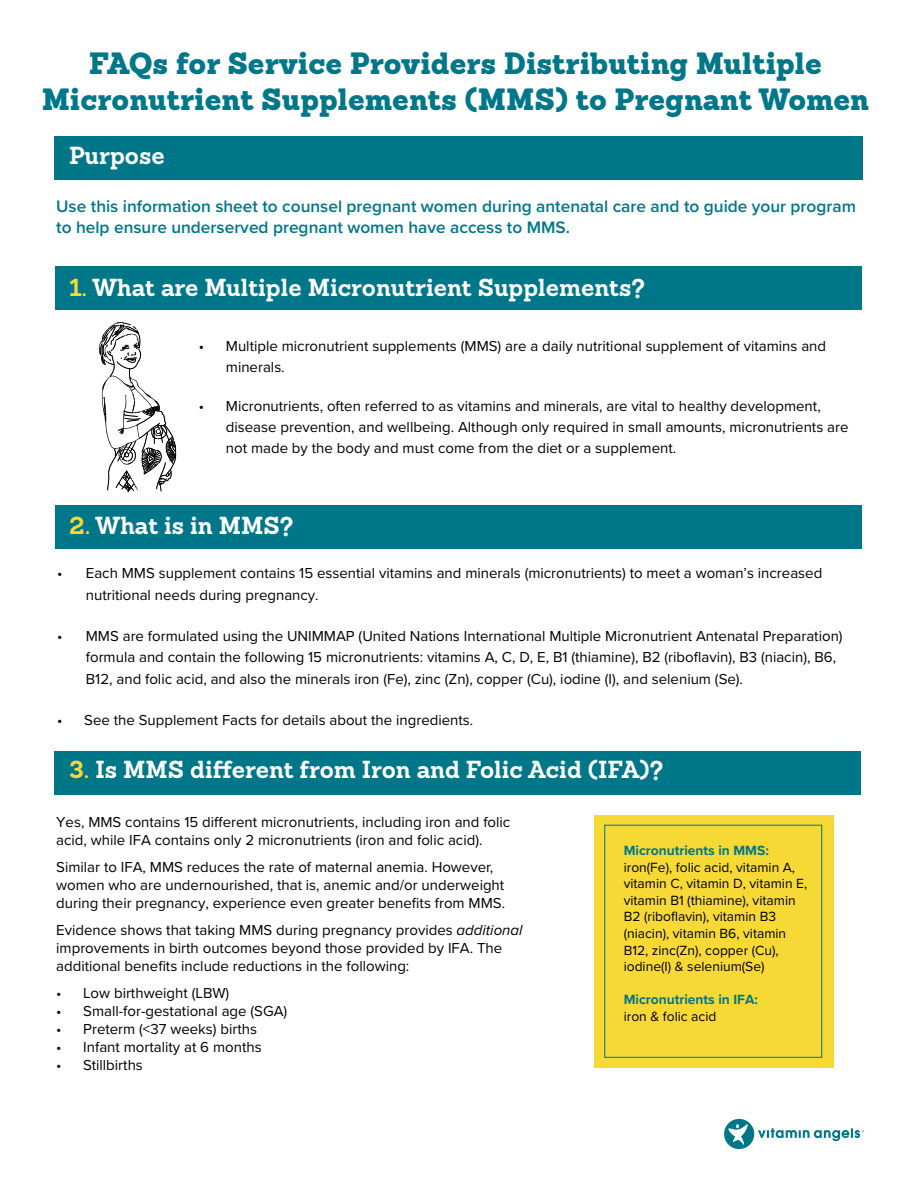
<style>
.page{position:relative;width:918px;height:1188px;background:#fff}
.page>*{position:absolute;margin:0;border:0;box-sizing:border-box;transform-origin:0 0}
.t1{font:900 30px/36px "Sanchez";color:#007789;text-align:center}
.t2{font:700 24px "Sanchez";color:#fff}
.t3{font:600 17.25px/20.7px "Proxima Nova";color:#007789}
.t4{font:15px/18px "Proxima Nova";color:#000}
.t5{font:13.8px/16.6px "Proxima Nova";color:#000}
.t6{font:700 13.8px "Proxima Nova";color:#007789}
.s1{color:#f6d935}
.s2{font-style:italic}
</style>
<div class="page">
<div style="left:54px;top:751px;width:807px;height:44px;background:#007789"></div>
<div style="left:55px;top:136px;width:808px;height:44px;background:#007789"></div>
<svg style="left:99px;top:322px;width:77px;height:170px"></svg>
<div style="left:55px;top:266px;width:807px;height:43px;background:#007789"></div>
<div style="left:55px;top:505px;width:807px;height:43px;background:#007789"></div>
<svg style="left:724px;top:1119px;width:140px;height:30px"></svg>
<div style="left:594px;top:815px;width:240px;height:252px;background:#f6d935"></div>
<h1 class="t1" style="left:42px;top:45px;width:829px">FAQs for Service Providers Distributing Multiple<br>Micronutrient Supplements (MMS) to Pregnant Women</h1>
<h2 class="t2" style="left:69px;top:139px;width:97px">Purpose</h2>
<p class="t3" style="left:56px;top:195px;width:801px">Use this information sheet to counsel pregnant women during antenatal care and to guide your program to help ensure underserved pregnant women have access to MMS.</p>
<h2 class="t2" style="left:69px;top:271px;width:577px"><span class="s1">1.</span> What are Multiple Micronutrient Supplements?</h2>
<p class="t4" style="left:226px;top:335px;width:602px;line-height:21px;text-indent:-27px">• Multiple micronutrient supplements (MMS) are a daily nutritional supplement of vitamins and minerals.</p>
<p class="t4" style="left:226px;top:395px;width:624px;line-height:21px;text-indent:-27px">• Micronutrients, often referred to as vitamins and minerals, are vital to healthy development, disease prevention, and wellbeing. Although only required in small amounts, micronutrients are not made by the body and must come from the diet or a supplement.</p>
<h2 class="t2" style="left:69px;top:509px;width:226px"><span class="s1">2.</span> What is in MMS?</h2>
<p class="t4" style="left:86px;top:562px;width:738px;line-height:21.6px;text-indent:-29px">• Each MMS supplement contains 15 essential vitamins and minerals (micronutrients) to meet a woman’s increased nutritional needs during pregnancy.</p>
<p class="t4" style="left:86px;top:624px;width:758px;line-height:21.6px;text-indent:-29px">• MMS are formulated using the UNIMMAP (United Nations International Multiple Micronutrient Antenatal Preparation) formula and contain the following 15 micronutrients: vitamins A, C, D, E, B1 (thiamine), B2 (riboflavin), B3 (niacin), B6,<br>B12, and folic acid, and also the minerals iron (Fe), zinc (Zn), copper (Cu), iodine (I), and selenium (Se).</p>
<p class="t4" style="left:57px;top:710px;width:418px">• See the Supplement Facts for details about the ingredients.</p>
<h2 class="t2" style="left:69px;top:753px;width:596px"><span class="s1">3.</span> Is MMS different from Iron and Folic Acid (IFA)?</h2>
<p class="t4" style="left:56px;top:812px;width:456px">Yes, MMS contains 15 different micronutrients, including iron and folic acid, while IFA contains only 2 micronutrients (iron and folic acid).</p>
<p class="t4" style="left:56px;top:857px;width:450px">Similar to IFA, MMS reduces the rate of maternal anemia. However, women who are undernourished, that is, anemic and/or underweight during their pregnancy, experience even greater benefits from MMS.</p>
<p class="t4" style="left:56px;top:920px;width:468px">Evidence shows that taking MMS during pregnancy provides <span class="s2">additional </span>improvements in birth outcomes beyond those provided by IFA. The additional benefits include reductions in the following:</p>
<p class="t4" style="left:56px;top:983px;width:175px">• Low birthweight (LBW)</p>
<p class="t4" style="left:56px;top:1001px;width:233px">• Small-for-gestational age (SGA)</p>
<p class="t4" style="left:56px;top:1019px;width:202px">• Preterm (&lt;37 weeks) births</p>
<p class="t4" style="left:56px;top:1037px;width:207px">• Infant mortality at 6 months</p>
<p class="t4" style="left:56px;top:1055px;width:88px">• Stillbirths</p>
<p class="t6" style="left:624px;top:840px;width:147px">Micronutrients in MMS:</p>
<p class="t5" style="left:624px;top:858px;width:185px">iron(Fe), folic acid, vitamin A, vitamin C, vitamin D, vitamin E, vitamin B1 (thiamine), vitamin<br>B2 (riboflavin), vitamin B3 (niacin), vitamin B6, vitamin<br>B12, zinc(Zn), copper (Cu), iodine(I) &amp; selenium(Se)</p>
<p class="t6" style="left:624px;top:989px;width:136px">Micronutrients in IFA:</p>
<p class="t5" style="left:624px;top:1007px;width:94px">iron &amp; folic acid</p>
</div>
